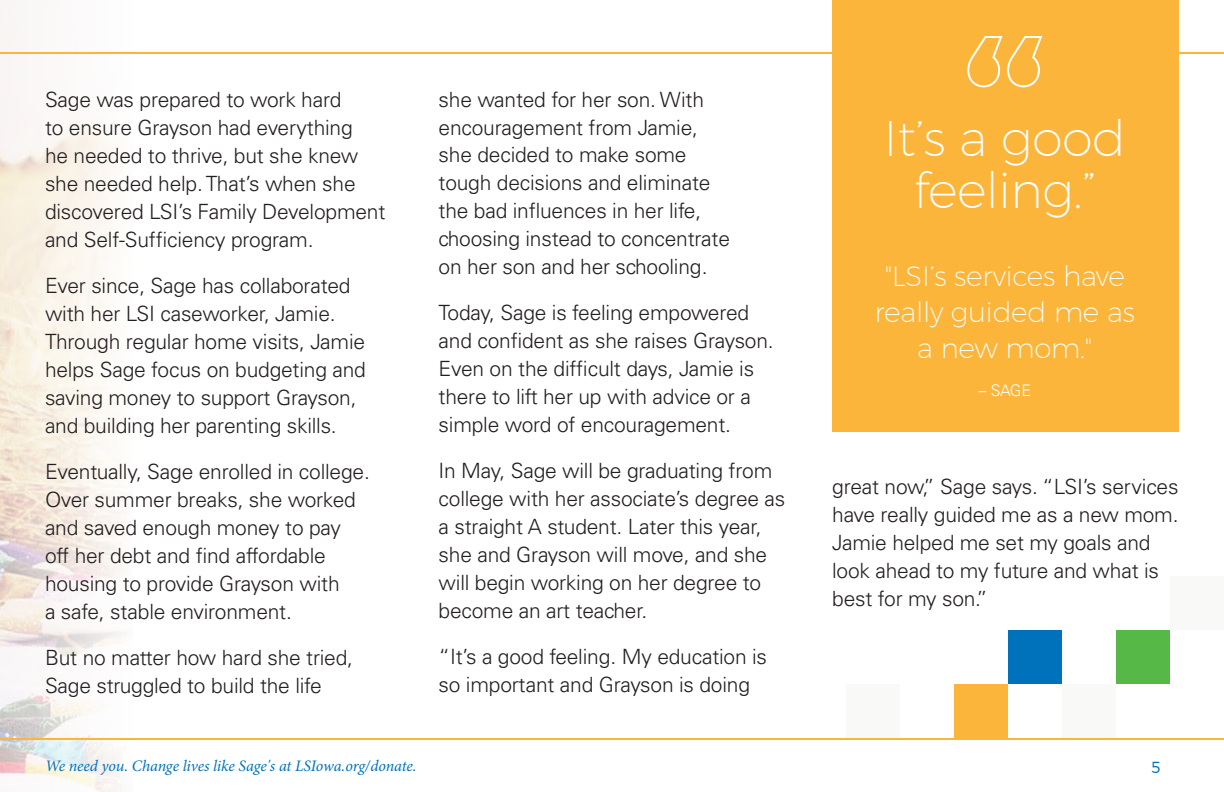
<style>
.page{position:relative;width:1224px;height:792px;background:#fff}
.page>*{position:absolute;margin:0;border:0;box-sizing:border-box;transform-origin:0 0}
.t1{font:200 50px/52px "Montserrat";letter-spacing:-.01em;color:#fff;text-align:center}
.t2{font:200 28px/36px "Montserrat";letter-spacing:-.01em;color:#fff;text-align:center}
.t3{font:300 21px/28px "Univers";letter-spacing:-.01em;color:#231f20}
.t4{font:italic 16px "Minion Pro";letter-spacing:-.01em;color:#0072bc}
.t5{font:300 16px "Univers";color:#fff}
.t6{font:300 16px "Montserrat";color:#0072bc}
</style>
<div class="page">
<div style="left:1116px;top:630px;width:54px;height:54px;background:#56b947"></div>
<div style="left:1062px;top:684px;width:54px;height:54px;background:#f9f9f8"></div>
<div style="left:846px;top:684px;width:54px;height:54px;background:#f9f9f8"></div>
<div style="left:954px;top:684px;width:54px;height:54px;background:#fcb53b"></div>
<div style="left:1008px;top:630px;width:54px;height:54px;background:#0072bc"></div>
<div style="left:1170px;top:576px;width:54px;height:54px;background:#f9f9f8"></div>
<img style="left:0;top:5px;width:122px;height:787px">
<hr style="left:0;top:52px;width:1224px;height:2px;background:#fcb53b">
<div style="left:832px;top:0;width:347px;height:432px;background:#fcb53b"></div>
<svg style="left:967px;top:36px;width:76px;height:52px"></svg>
<hr style="left:0;top:738px;width:1224px;height:2px;background:#fcb53b">
<p class="t3" style="left:45px;top:85px;width:342px">Sage was prepared to work hard<br>to ensure Grayson had everything<br>he needed to thrive, but she knew she needed help. That’s when she discovered LSI’s Family Development and Self-Sufficiency program.</p>
<p class="t3" style="left:45px;top:271px;width:322px">Ever since, Sage has collaborated with her LSI caseworker, Jamie.<br>Through regular home visits, Jamie helps Sage focus on budgeting and saving money to support Grayson, and building her parenting skills.</p>
<p class="t3" style="left:45px;top:457px;width:326px">Eventually, Sage enrolled in college.<br>Over summer breaks, she worked and saved enough money to pay off her debt and find affordable housing to provide Grayson with<br>a safe, stable environment.</p>
<p class="t3" style="left:45px;top:643px;width:310px">But no matter how hard she tried,<br>Sage struggled to build the life</p>
<p class="t3" style="left:439px;top:85px;width:293px">she wanted for her son. With encouragement from Jamie, she decided to make some tough decisions and eliminate the bad influences in her life, choosing instead to concentrate on her son and her schooling.</p>
<p class="t3" style="left:439px;top:299px;width:337px">Today, Sage is feeling empowered and confident as she raises Grayson.<br>Even on the difficult days, Jamie is there to lift her up with advice or a simple word of encouragement.</p>
<p class="t3" style="left:439px;top:457px;width:348px">In May, Sage will be graduating from college with her associate’s degree as a straight A student. Later this year, she and Grayson will move, and she will begin working on her degree to become an art teacher.</p>
<p class="t3" style="left:439px;top:643px;width:330px">“It’s a good feeling. My education is so important and Grayson is doing</p>
<p class="t1" style="left:884px;top:111px;width:244px">It’s a good feeling.”</p>
<p class="t2" style="left:875px;top:258px;width:262px">"LSI’s services have really guided me as a new mom."</p>
<p class="t5" style="left:978px;top:381px;width:54px">– SAGE</p>
<p class="t3" style="left:832px;top:473px;width:348px">great now,” Sage says. “LSI’s services have really guided me as a new mom.<br>Jamie helped me set my goals and look ahead to my future and what is best for my son.”</p>
<p class="t4" style="left:45px;top:755px;width:373px">We need you. Change lives like Sage's at LSIowa.org/donate.</p>
<p class="t6" style="left:1152px;top:757px;width:11px">5</p>
</div>
